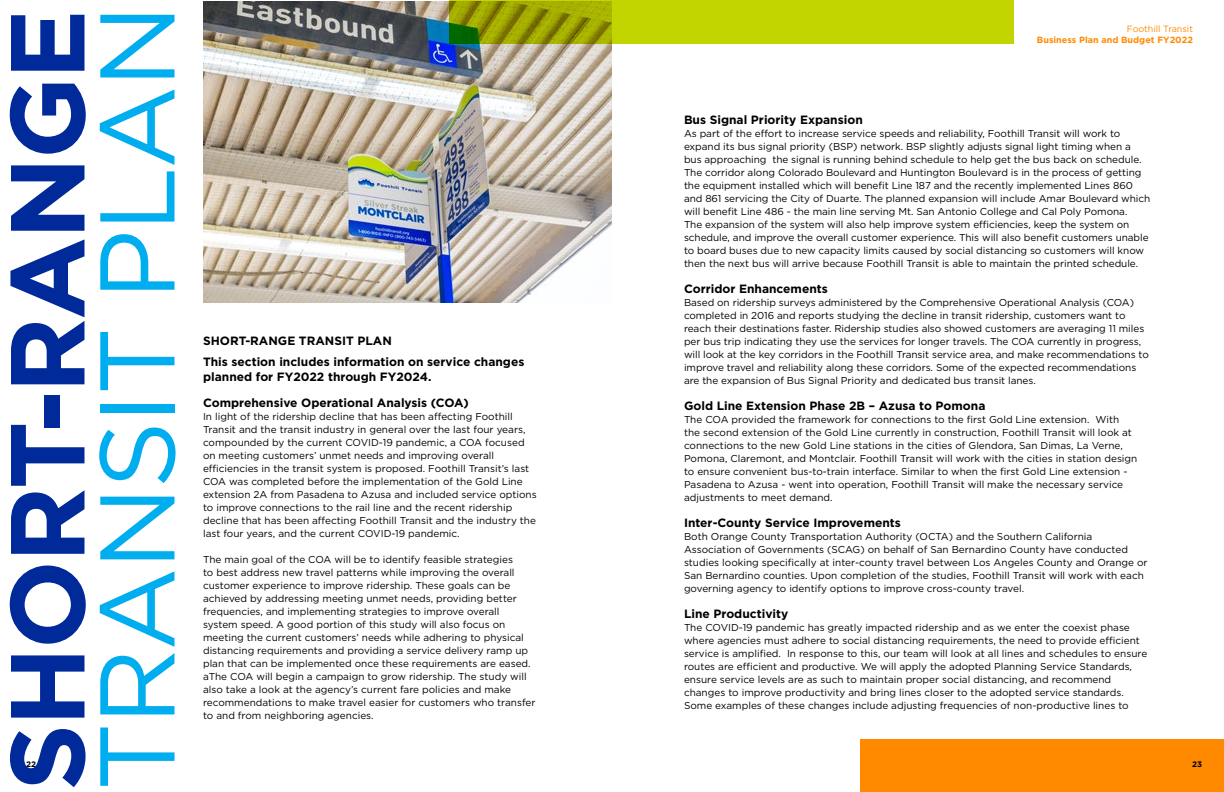
<style>
.page{position:relative;width:1224px;height:792px;background:#fff}
.page>*{position:absolute;margin:0;border:0;box-sizing:border-box;transform-origin:0 0}
.t1{font:106px "Gotham";letter-spacing:-.025em;color:#00aeef}
.t2{font:700 105px "Gotham";letter-spacing:-.025em;color:#00299a}
.t3{font:700 12px/21.6px "Gotham";color:#000}
.t4{font:10px/13px "Gotham";color:#000}
.t5{font:700 9px "Gotham";color:#ff8a00}
.t6{font:9px "Gotham";color:#ff8a00}
.t7{font:700 8px "Gotham";color:#000}
</style>
<div class="page">
<img style="left:203px;top:1px;width:409px;height:302px">
<svg style="left:449px;top:0;width:564px;height:43px;background:#b2c300"></svg>
<div style="left:860px;top:739px;width:364px;height:53px;background:#ff8a00"></div>
<h2 class="t2" style="left:-22px;top:791px;width:783px;rotate:-90deg">SHORT-RANGE</h2>
<h1 class="t1" style="left:69px;top:791px;width:788px;rotate:-90deg">TRANSIT PLAN</h1>
<p class="t6" style="left:1127px;top:23px;width:68px">Foothill Transit</p>
<p class="t5" style="left:1037px;top:34px;width:158px">Business Plan and Budget FY2022</p>
<p class="t3" style="left:684px;top:109px;width:180px">Bus Signal Priority Expansion</p>
<p class="t4" style="left:684px;top:127px;width:468px">As part of the effort to increase service speeds and reliability, Foothill Transit will work to expand its bus signal priority (BSP) network. BSP slightly adjusts signal light timing when a bus approaching the signal is running behind schedule to help get the bus back on schedule.<br>The corridor along Colorado Boulevard and Huntington Boulevard is in the process of getting the equipment installed which will benefit Line 187 and the recently implemented Lines 860 and 861 servicing the City of Duarte. The planned expansion will include Amar Boulevard which will benefit Line 486 - the main line serving Mt. San Antonio College and Cal Poly Pomona.<br>The expansion of the system will also help improve system efficiencies, keep the system on schedule, and improve the overall customer experience. This will also benefit customers unable to board buses due to new capacity limits caused by social distancing so customers will know then the next bus will arrive because Foothill Transit is able to maintain the printed schedule.</p>
<p class="t3" style="left:684px;top:278px;width:145px">Corridor Enhancements</p>
<p class="t4" style="left:684px;top:296px;width:466px">Based on ridership surveys administered by the Comprehensive Operational Analysis (COA) completed in 2016 and reports studying the decline in transit ridership, customers want to reach their destinations faster. Ridership studies also showed customers are averaging 11 miles per bus trip indicating they use the services for longer travels. The COA currently in progress, will look at the key corridors in the Foothill Transit service area, and make recommendations to improve travel and reliability along these corridors. Some of the expected recommendations are the expansion of Bus Signal Priority and dedicated bus transit lanes.</p>
<p class="t3" style="left:684px;top:395px;width:303px">Gold Line Extension Phase 2B – Azusa to Pomona</p>
<p class="t4" style="left:684px;top:413px;width:455px">The COA provided the framework for connections to the first Gold Line extension. With the second extension of the Gold Line currently in construction, Foothill Transit will look at connections to the new Gold Line stations in the cities of Glendora, San Dimas, La Verne, Pomona, Claremont, and Montclair. Foothill Transit will work with the cities in station design to ensure convenient bus-to-train interface. Similar to when the first Gold Line extension - Pasadena to Azusa - went into operation, Foothill Transit will make the necessary service adjustments to meet demand.</p>
<p class="t3" style="left:684px;top:512px;width:218px">Inter-County Service Improvements</p>
<p class="t4" style="left:684px;top:530px;width:465px">Both Orange County Transportation Authority (OCTA) and the Southern California Association of Governments (SCAG) on behalf of San Bernardino County have conducted studies looking specifically at inter-county travel between Los Angeles County and Orange or San Bernardino counties. Upon completion of the studies, Foothill Transit will work with each governing agency to identify options to improve cross-county travel.</p>
<p class="t3" style="left:684px;top:603px;width:106px">Line Productivity</p>
<p class="t4" style="left:684px;top:621px;width:465px">The COVID-19 pandemic has greatly impacted ridership and as we enter the coexist phase where agencies must adhere to social distancing requirements, the need to provide efficient service is amplified. In response to this, our team will look at all lines and schedules to ensure routes are efficient and productive. We will apply the adopted Planning Service Standards, ensure service levels are as such to maintain proper social distancing, and recommend changes to improve productivity and bring lines closer to the adopted service standards.<br>Some examples of these changes include adjusting frequencies of non-productive lines to</p>
<p class="t3" style="left:203px;top:329px;width:323px">SHORT-RANGE TRANSIT PLAN<br>This section includes information on service changes</p>
<p class="t3" style="left:203px;top:363px;width:267px;line-height:26px">planned for FY2022 through FY2024.<br>Comprehensive Operational Analysis (COA)</p>
<p class="t4" style="left:203px;top:409px;width:335px">In light of the ridership decline that has been affecting Foothill Transit and the transit industry in general over the last four years, compounded by the current COVID-19 pandemic, a COA focused on meeting customers’ unmet needs and improving overall efficiencies in the transit system is proposed. Foothill Transit’s last COA was completed before the implementation of the Gold Line extension 2A from Pasadena to Azusa and included service options to improve connections to the rail line and the recent ridership decline that has been affecting Foothill Transit and the industry the last four years, and the current COVID-19 pandemic.</p>
<p class="t4" style="left:203px;top:552px;width:334px">The main goal of the COA will be to identify feasible strategies<br>to best address new travel patterns while improving the overall customer experience to improve ridership. These goals can be achieved by addressing meeting unmet needs, providing better frequencies, and implementing strategies to improve overall system speed. A good portion of this study will also focus on meeting the current customers’ needs while adhering to physical distancing requirements and providing a service delivery ramp up plan that can be implemented once these requirements are eased. aThe COA will begin a campaign to grow ridership. The study will also take a look at the agency’s current fare policies and make recommendations to make travel easier for customers who transfer to and from neighboring agencies.</p>
<p class="t7" style="left:26px;top:759px;width:11px">22</p>
<p class="t7" style="left:1192px;top:759px;width:11px">23</p>
</div>
